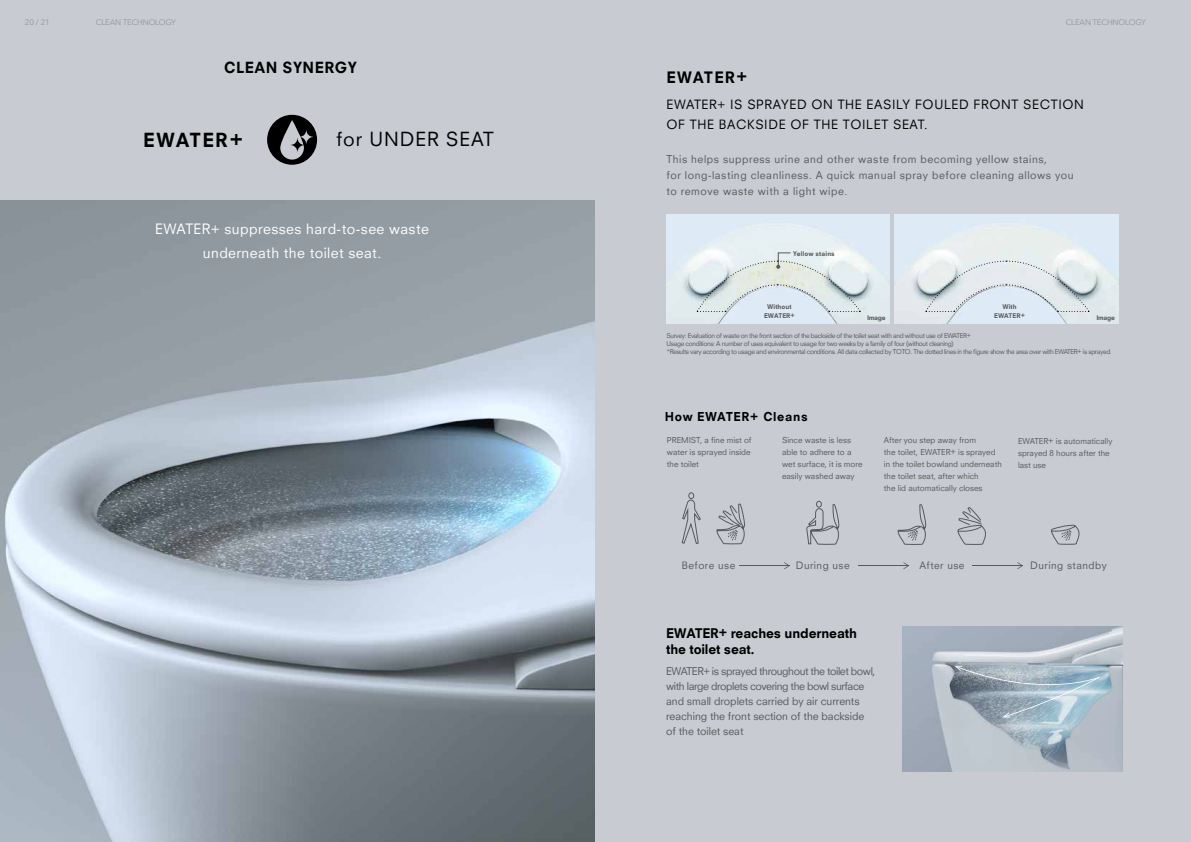
<style>
.page{position:relative;width:1191px;height:842px;background:#fff}
.page>*{position:absolute;margin:0;border:0;box-sizing:border-box;transform-origin:0 0}
.t1{font:19px "Neuzeit SLT";letter-spacing:.05em;color:#000101}
.t2{font:800 19px "Neuzeit SLT";letter-spacing:.07em;color:#000101}
.t3{font:800 15.4px "Neuzeit SLT";letter-spacing:.07em;color:#000101}
.t4{font:800 15px "Neuzeit SLT";letter-spacing:.03em;color:#000101}
.t5{font:14px/24px "Neuzeit SLT";letter-spacing:.03em;color:#fff;text-align:center}
.t6{font:800 13px/16px "Neuzeit SLT";letter-spacing:-.01em;color:#000}
.t7{font:12.5px/20px "Neuzeit SLT";letter-spacing:.05em;color:#000101}
.t8{font:800 12px "Neuzeit SLT";letter-spacing:.05em;color:#000}
.t9{font:10.5px/15px "Neuzeit SLT";letter-spacing:-.005em;color:#58585a}
.t10{font:10.5px/16px "Neuzeit SLT";letter-spacing:.05em;color:#58585a}
.t11{font:10px "Neuzeit SLT";letter-spacing:.05em;color:#58585a}
.t12{font:8px/12px "Neuzeit SLT";color:#58585a}
.t13{font:8px "Avenir Next";letter-spacing:-.025em;color:#939598}
.t14{font:6.5px/8px "Neuzeit SLT";letter-spacing:-.05em;color:#58585a}
.t15{font:800 6.3px/8.7px "Neuzeit SLT";letter-spacing:.02em;color:#58585a;text-align:center}
.s1{font-size:22px}
.s2{font-size:15px}
.s3{font-size:17.8px}
.s4{font-size:13px}
.s5{font-size:7.1px}
.s6{font-size:13.5px}
.s7{font-size:9px}
.s8{font-size:14px}
.s9{font-size:11px}
</style>
<div class="page">
<img style="left:0;top:200px;width:595px;height:642px">
<div style="left:0;top:0;width:595px;height:199px;background:#c8cbd1"></div>
<svg style="left:267px;top:115px;width:50px;height:50px"></svg>
<div style="left:595px;top:0;width:596px;height:842px;background:#c8cbd1"></div>
<img style="left:902px;top:626px;width:220px;height:145px">
<img style="left:666px;top:214px;width:224px;height:109px">
<img style="left:894px;top:214px;width:224px;height:109px">
<svg style="left:696px;top:252px;width:165px;height:61px;background:#dce4e6"></svg>
<svg style="left:925px;top:260px;width:165px;height:53px;background:#dbe2e7"></svg>
<svg style="left:681px;top:492px;width:64px;height:53px"></svg>
<svg style="left:806px;top:501px;width:33px;height:44px"></svg>
<svg style="left:897px;top:504px;width:29px;height:41px"></svg>
<svg style="left:957px;top:507px;width:29px;height:38px"></svg>
<svg style="left:1051px;top:525px;width:29px;height:20px"></svg>
<hr style="left:858px;top:565px;width:50px;height:1px;background:#58595b">
<svg style="left:903px;top:562px;width:6px;height:7px"></svg>
<hr style="left:739px;top:565px;width:50px;height:1px;background:#58595b">
<svg style="left:784px;top:562px;width:6px;height:7px"></svg>
<hr style="left:972px;top:565px;width:50px;height:1px;background:#58595b">
<svg style="left:1017px;top:562px;width:6px;height:7px"></svg>
<svg style="left:954px;top:666px;width:145px;height:51px;background:#9eb0bc"></svg>
<p class="t13" style="left:25px;top:15px;width:27px">20 / 21</p>
<p class="t13" style="left:96px;top:15px;width:82px">CLEAN TECHNOLOGY</p>
<p class="t13" style="left:1065px;top:15px;width:82px">CLEAN TECHNOLOGY</p>
<h3 class="t4" style="left:224px;top:59px;width:134px">CLEAN SYNERGY</h3>
<h1 class="t2" style="left:143px;top:128px;width:101px">EWATER<span class="s1">+</span></h1>
<h1 class="t1" style="left:336px;top:128px;width:159px">for UNDER SEAT</h1>
<h3 class="t5" style="left:155px;top:217px;width:275px">EWATER<span class="s2">+</span> suppresses hard-to-see waste underneath the toilet seat.</h3>
<h2 class="t3" style="left:666px;top:67px;width:82px">EWATER<span class="s3">+</span></h2>
<h3 class="t7" style="left:666px;top:95px;width:419px">EWATER<span class="s4">+</span> IS SPRAYED ON THE EASILY FOULED FRONT SECTION<br>OF THE BACKSIDE OF THE TOILET SEAT.</h3>
<h3 class="t10" style="left:666px;top:151px;width:409px">This helps suppress urine and other waste from becoming yellow stains,<br>for long-lasting cleanliness. A quick manual spray before cleaning allows you to remove waste with a light wipe.</h3>
<p class="t15" style="left:793px;top:249px;width:43px">Yellow stains</p>
<p class="t15" style="left:764px;top:302px;width:32px">Without<br>EWATER<span class="s5">+</span></p>
<p class="t15" style="left:994px;top:302px;width:32px">With<br>EWATER<span class="s5">+</span></p>
<p class="t15" style="left:867px;top:313px;width:20px">Image</p>
<p class="t15" style="left:1096px;top:313px;width:20px">Image</p>
<p class="t14" style="left:666px;top:332px;width:447px">Survey: Evaluation of waste on the front section of the backside of the toilet seat with and without use of EWATER<sup>+<br></sup>Usage conditions: A number of uses equivalent to usage for two weeks by a family of four (without cleaning)<br>*Results vary according to usage and environmental conditions. All data collected by TOTO. The dotted lines in the figure show the area over with EWATER<sup>+</sup> is sprayed.</p>
<h3 class="t8" style="left:665px;top:409px;width:144px">How EWATER<span class="s6">+</span> Cleans</h3>
<p class="t12" style="left:667px;top:434px;width:86px">PREMIST, a fine mist of water is sprayed inside the toilet</p>
<p class="t12" style="left:782px;top:434px;width:82px">Since waste is less able to adhere to a wet surface, it is more easily washed away</p>
<p class="t12" style="left:884px;top:434px;width:119px">After you step away from<br>the toilet, EWATER<span class="s7">+</span> is sprayed in the toilet bowland underneath the toilet seat, after which<br>the lid automatically closes</p>
<p class="t12" style="left:1018px;top:435px;width:96px">EWATER<span class="s7">+</span> is automatically sprayed 8 hours after the last use</p>
<h3 class="t11" style="left:682px;top:560px;width:55px">Before use</h3>
<h3 class="t11" style="left:795px;top:560px;width:55px">During use</h3>
<h3 class="t11" style="left:919px;top:560px;width:47px">After use</h3>
<h3 class="t11" style="left:1030px;top:559px;width:78px">During standby</h3>
<h3 class="t6" style="left:666px;top:625px;width:192px">EWATER<span class="s8">+</span> reaches underneath the toilet seat.</h3>
<h3 class="t9" style="left:666px;top:663px;width:211px">EWATER<span class="s9">+</span> is sprayed throughout the toilet bowl, with large droplets covering the bowl surface and small droplets carried by air currents reaching the front section of the backside of the toilet seat</h3>
</div>
